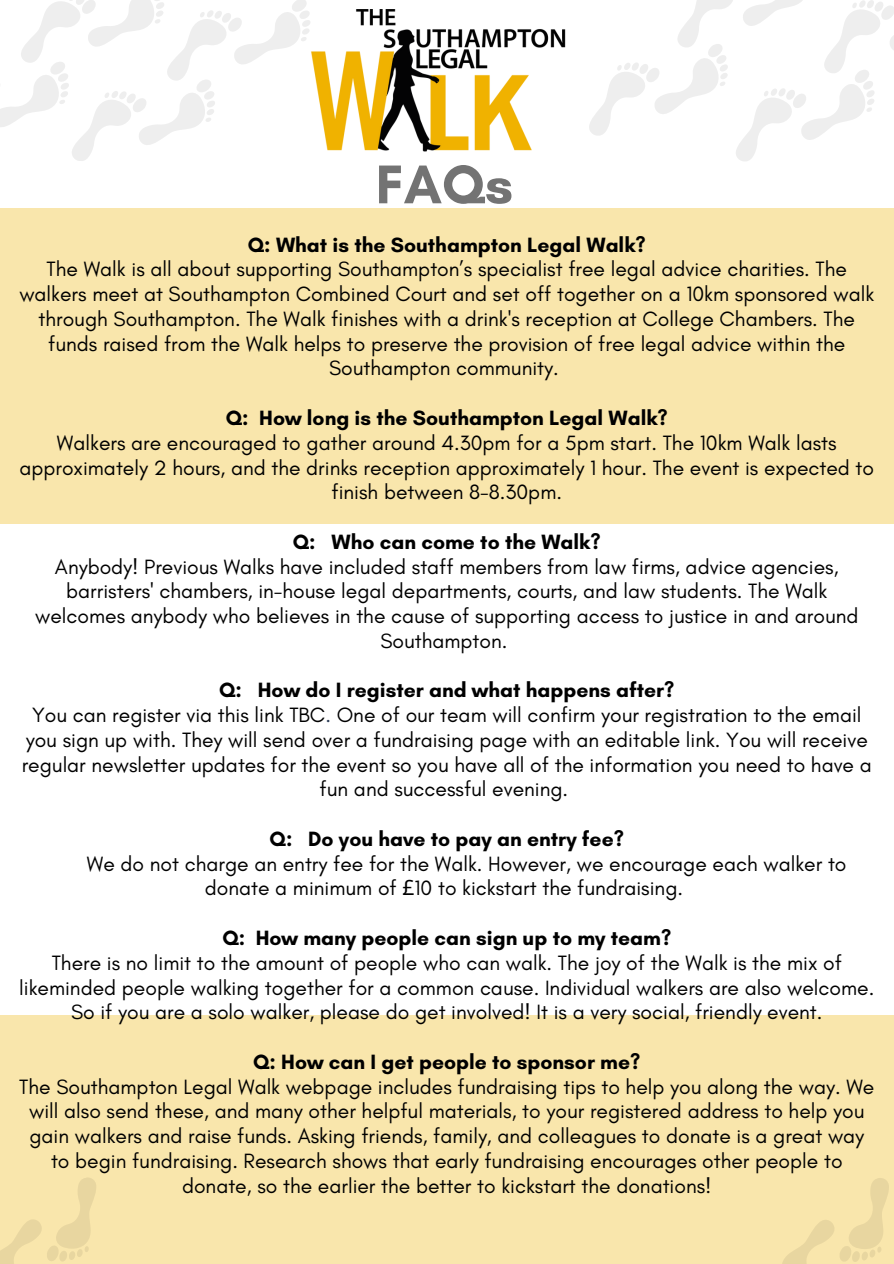
<style>
.page{position:relative;width:894px;height:1264px;background:#fff}
.page>*{position:absolute;margin:0;border:0;box-sizing:border-box;transform-origin:0 0}
.t1{font:700 55.5px "Glacial Indifference";color:#737373}
.t2{font:21px/24.8px "Glacial Indifference";color:#000;text-align:center}
.t3{font:700 21px "Glacial Indifference";color:#000}
.s1{color:#2a3b55}
.s2{font-family:"Noto Sans"}
</style>
<div class="page">
<div style="left:0;top:208px;width:893px;height:315px;background:#f9e6ac"></div>
<div style="left:0;top:1015px;width:893px;height:248px;background:#f9e6ac"></div>
<svg style="left:0;top:0;width:310px;height:161px"></svg>
<svg style="left:0;top:1178px;width:96px;height:85px"></svg>
<svg style="left:783px;top:1178px;width:106px;height:85px"></svg>
<svg style="left:589px;top:0;width:304px;height:161px"></svg>
<img style="left:311px;top:10px;width:255px;height:141px">
<p class="t1" style="left:375px;top:150px;width:139px">FAQs</p>
<p class="t3" style="left:248px;top:232px;width:399px">Q: What is the Southampton Legal Walk?</p>
<p class="t2" style="left:19px;top:257px;width:856px">The Walk is all about supporting Southampton’s specialist free legal advice charities. The walkers meet at Southampton Combined Court and set off together on a 10km sponsored walk through Southampton. The Walk finishes with a drink's reception at College Chambers. The funds raised from the Walk helps to preserve the provision of free legal advice within the Southampton community.</p>
<p class="t3" style="left:226px;top:405px;width:443px">Q: How long is the Southampton Legal Walk?</p>
<p class="t2" style="left:19px;top:430px;width:856px">Walkers are encouraged to gather around 4.30pm for a 5pm start. The 10km Walk lasts approximately 2 hours, and the drinks reception approximately 1 hour. The event is expected to finish between 8-8.30pm.</p>
<p class="t3" style="left:293px;top:529px;width:309px">Q: Who can come to the Walk?</p>
<p class="t2" style="left:35px;top:554px;width:824px">Anybody! Previous Walks have included staff members from law firms, advice agencies, barristers' chambers, in-house legal departments, courts, and law students. The Walk welcomes anybody who believes in the cause of supporting access to justice in and around Southampton.</p>
<h1 class="t3" style="left:219px;top:677px;width:456px">Q: How do I register and what happens after?</h1>
<p class="t2" style="left:22px;top:702px;width:851px">You can register via this link TBC<span class="s1">.</span> One of our team will confirm your registration to the email you sign up with. They will send over a fundraising page with an editable link. You will receive regular newsletter updates for the event so you have all of the information you need to have a fun and successful evening.</p>
<p class="t3" style="left:269px;top:826px;width:356px">Q: Do you have to pay an entry fee?</p>
<p class="t2" style="left:205px;top:851px;width:643px;text-align:left;text-indent:-118px">We do not charge an entry fee for the Walk. However, we encourage each walker to donate a minimum of <span class="s2">£</span>10 to kickstart the fundraising.</p>
<p class="t3" style="left:222px;top:925px;width:450px">Q: How many people can sign up to my team?</p>
<p class="t2" style="left:19px;top:950px;width:856px">There is no limit to the amount of people who can walk. The joy of the Walk is the mix of likeminded people walking together for a common cause. Individual walkers are also welcome.<br>So if you are a solo walker, please do get involved! It is a very social, friendly event.</p>
<p class="t3" style="left:253px;top:1048px;width:388px">Q: How can I get people to sponsor me?</p>
<p class="t2" style="left:19px;top:1073px;width:856px">The Southampton Legal Walk webpage includes fundraising tips to help you along the way. We will also send these, and many other helpful materials, to your registered address to help you gain walkers and raise funds. Asking friends, family, and colleagues to donate is a great way to begin fundraising. Research shows that early fundraising encourages other people to donate, so the earlier the better to kickstart the donations!</p>
</div>
